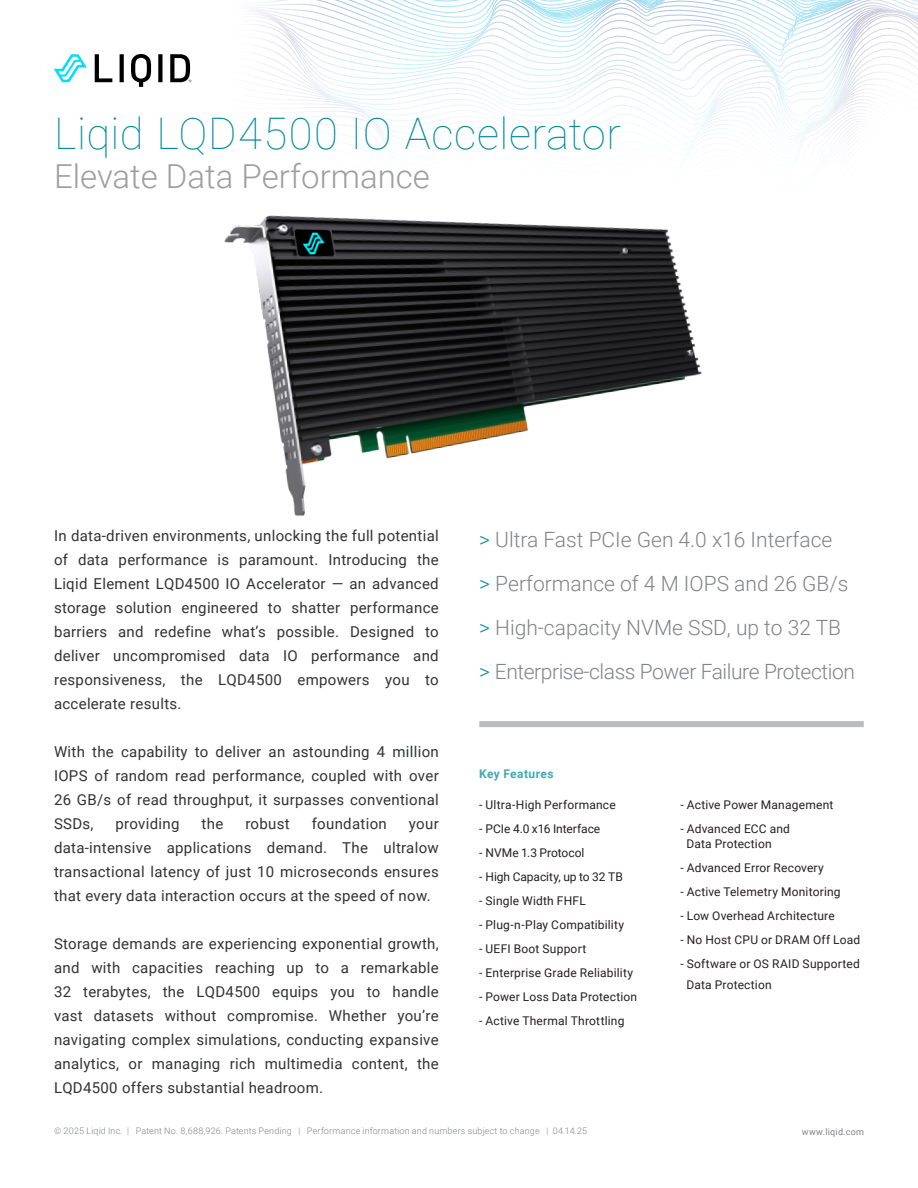
<style>
.page{position:relative;width:918px;height:1188px;background:#fff}
.page>*{position:absolute;margin:0;border:0;box-sizing:border-box;transform-origin:0 0}
.t1{font:100 43.5px "Roboto";letter-spacing:.015em;color:#008c9e}
.t2{font:300 33px "Roboto";color:#9e9e9e}
.t3{font:300 21px/43.8px "Roboto";color:#808285}
.t4{font:15px/24px "Roboto";letter-spacing:.02em;color:#313232;text-align:justify}
.t5{font:12px/15px "Roboto";letter-spacing:.015em;color:#231f20}
.t6{font:12px "Roboto";letter-spacing:-.005em;color:#231f20}
.t7{font:700 12px "Roboto";letter-spacing:.035em;color:#40a9b6}
.t8{font:300 9px "Roboto";letter-spacing:.02em;color:#808285}
.t9{font:9px "Roboto";letter-spacing:.025em;color:#808285}
.s1{color:#008c9e}
</style>
<div class="page">
<svg style="left:54px;top:54px;width:33px;height:28px"></svg>
<svg style="left:309px;top:110px;width:551px;height:18px"></svg>
<svg style="left:307px;top:103px;width:560px;height:7px"></svg>
<svg style="left:303px;top:97px;width:562px;height:6px"></svg>
<svg style="left:281px;top:92px;width:592px;height:5px"></svg>
<svg style="left:271px;top:87px;width:604px;height:5px"></svg>
<svg style="left:95px;top:0;width:823px;height:87px"></svg>
<img style="left:224px;top:215px;width:478px;height:301px">
<div style="left:479px;top:721px;width:385px;height:6px;background:#babdbf"></div>
<p class="t1" style="left:54px;top:103px;width:568px">Liqid LQD4500 IO Accelerator</p>
<p class="t2" style="left:54px;top:153px;width:377px">Elevate Data Performance</p>
<p class="t4" style="left:54px;top:523px;width:386px">In data-driven environments, unlocking the full potential of data performance is paramount. Introducing the Liqid Element LQD4500 IO Accelerator — an advanced storage solution engineered to shatter performance barriers and redefine what’s possible. Designed to deliver uncompromised data IO performance and responsiveness, the LQD4500 empowers you to accelerate results.</p>
<p class="t4" style="left:54px;top:739px;width:386px">With the capability to deliver an astounding 4 million IOPS of random read performance, coupled with over 26 GB/s of read throughput, it surpasses conventional SSDs,</p>
<p class="t4" style="left:116px;top:811px;width:65px">providing</p>
<p class="t4" style="left:202px;top:811px;width:23px">the</p>
<p class="t4" style="left:245px;top:811px;width:46px">robust</p>
<p class="t4" style="left:312px;top:811px;width:77px">foundation</p>
<p class="t4" style="left:54px;top:811px;width:386px;text-indent:355px">your data-intensive applications demand. The ultralow transactional latency of just 10 microseconds ensures that every data interaction occurs at the speed of now.</p>
<p class="t4" style="left:54px;top:931px;width:386px">Storage demands are experiencing exponential growth, and with capacities reaching up to a remarkable 32 terabytes, the LQD4500 equips you to handle vast datasets without compromise. Whether you’re navigating complex simulations, conducting expansive analytics, or managing rich multimedia content, the LQD4500 offers substantial headroom.</p>
<p class="t3" style="left:479px;top:517px;width:377px"><span class="s1">&gt;</span> Ultra Fast PCIe Gen 4.0 x16 Interface<br><span class="s1">&gt;</span> Performance of 4 M IOPS and 26 GB/s <span class="s1">&gt;</span> High-capacity NVMe SSD, up to 32 TB <span class="s1">&gt;</span> Enterprise-class Power Failure Protection</p>
<p class="t7" style="left:479px;top:765px;width:76px">Key Features</p>
<p class="t5" style="left:479px;top:797px;width:138px">- Ultra-High Performance</p>
<p class="t5" style="left:479px;top:821px;width:123px">- PCIe 4.0 x16 Interface</p>
<p class="t5" style="left:479px;top:845px;width:107px">- NVMe 1.3 Protocol</p>
<p class="t6" style="left:479px;top:869px;width:145px">- High Capacity, up to 32 TB</p>
<p class="t5" style="left:479px;top:893px;width:108px">- Single Width FHFL</p>
<p class="t5" style="left:479px;top:917px;width:146px">- Plug-n-Play Compatibility</p>
<p class="t5" style="left:479px;top:941px;width:109px">- UEFI Boot Support</p>
<p class="t5" style="left:479px;top:965px;width:155px">- Enterprise Grade Reliability</p>
<p class="t5" style="left:479px;top:989px;width:159px">- Power Loss Data Protection</p>
<p class="t5" style="left:479px;top:1013px;width:147px">- Active Thermal Throttling</p>
<p class="t5" style="left:681px;top:797px;width:154px">- Active Power Management</p>
<p class="t5" style="left:686px;top:821px;width:105px;text-indent:-6px">- Advanced ECC and<br>Data Protection</p>
<p class="t5" style="left:681px;top:860px;width:145px">- Advanced Error Recovery</p>
<p class="t5" style="left:681px;top:884px;width:162px">- Active Telemetry Monitoring</p>
<p class="t5" style="left:681px;top:908px;width:156px">- Low Overhead Architecture</p>
<p class="t5" style="left:681px;top:932px;width:181px">- No Host CPU or DRAM Off Load</p>
<p class="t5" style="left:686px;top:953px;width:175px;line-height:21px;text-indent:-6px">- Software or OS RAID Supported<br>Data Protection</p>
<p class="t8" style="left:54px;top:1124px;width:535px">© 2025 Liqid Inc. | Patent No. 8,688,926. Patents Pending | Performance information and numbers subject to change | 04.14.25</p>
<p class="t9" style="left:802px;top:1126px;width:64px">www.liqid.com</p>
</div>
